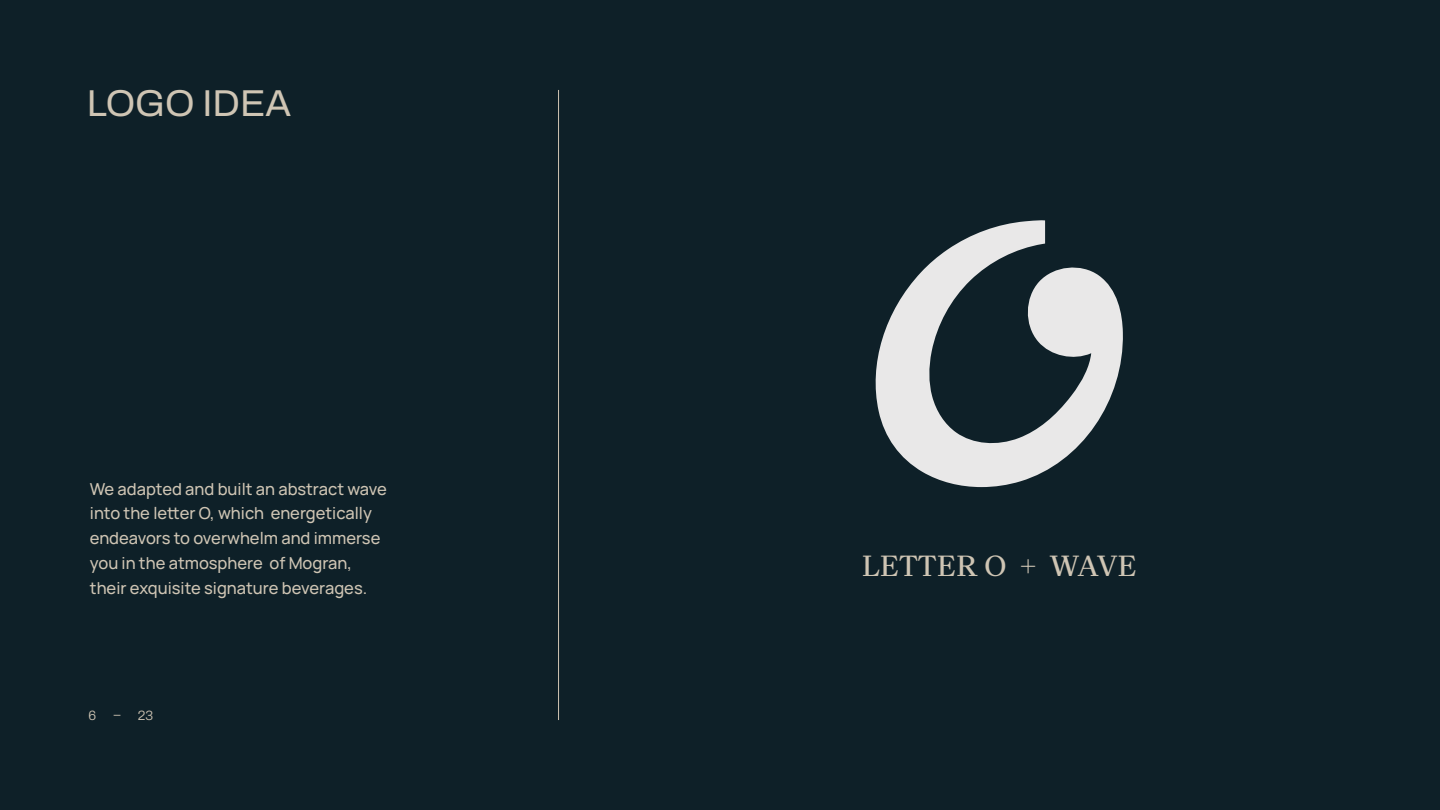
<style>
.page{position:relative;width:1440px;height:810px;background:#0e2028}
.page>*{position:absolute;margin:0;border:0;box-sizing:border-box;transform-origin:0 0}
.t1{font:600 37.5px "Archivo";color:#cfc5b4}
.t2{font:30.38px "Brygada 1918";color:#cfc5b4}
.t3{font:200 16.5px/24.8px "Manrope";color:#cfc5b4}
.t4{font:600 13.5px "Archivo";color:#cfc5b4}
</style>
<div class="page">
<svg style="left:875px;top:220px;width:248px;height:267px"></svg>
<hr style="left:558px;top:90px;width:1px;height:630px;background:#cfc5b4">
<h1 class="t1" style="left:87px;top:75px;width:206px">LOGO IDEA</h1>
<p class="t3" style="left:90px;top:476px;width:298px">We adapted and built an abstract wave into the letter O, which energetically endeavors to overwhelm and immerse you in the atmosphere of Mogran, their exquisite signature beverages.</p>
<p class="t4" style="left:89px;top:705px;width:9px">6</p>
<p class="t4" style="left:114px;top:705px;width:41px">– 23</p>
<h2 class="t2" style="left:862px;top:545px;width:277px">LETTER O + WAVE</h2>
</div>
